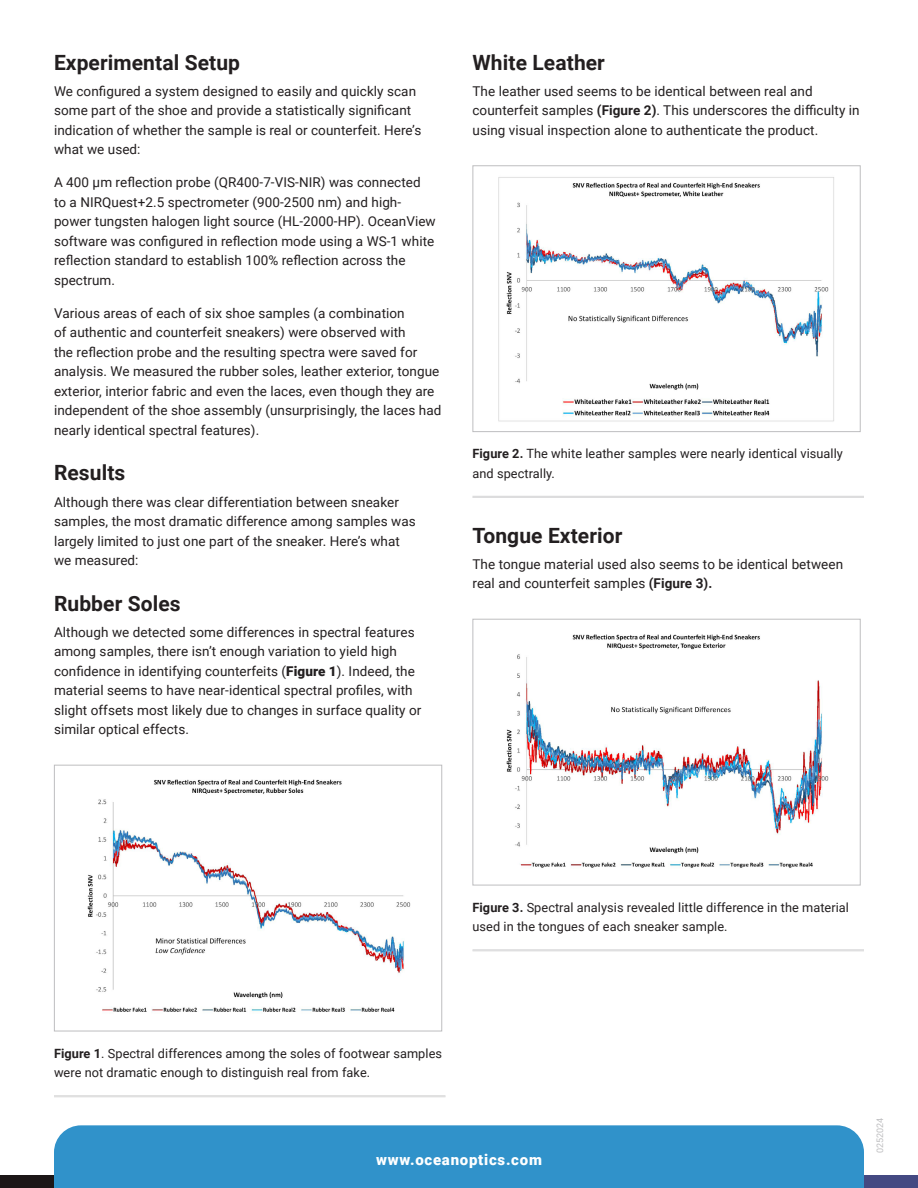
<style>
.page{position:relative;width:918px;height:1188px;background:#fff}
.page>*{position:absolute;margin:0;border:0;box-sizing:border-box;transform-origin:0 0}
.t1{font:700 21px "Roboto";letter-spacing:.005em;color:#231f20}
.t2{font:900 15px "Roboto";letter-spacing:.05em;color:#fff}
.t3{font:13.5px/19.5px "Roboto";letter-spacing:.005em;color:#231f20}
.t4{font:12.75px/19.5px "Roboto";letter-spacing:.005em;color:#231f20}
.t5{font:9px "Roboto";color:#bebec0}
.s1{font-weight:900}
.s2{font-weight:700}
</style>
<div class="page">
<hr style="left:54px;top:1095px;width:392px;height:2px;background:#dcdcdd">
<hr style="left:54px;top:1097px;width:392px;height:1px;background:#dcdcdd">
<img style="left:87px;top:779px;width:324px;height:233px">
<div style="left:54px;top:765px;width:388px;height:266px;border:1px solid #bebec0"></div>
<hr style="left:472px;top:496px;width:392px;height:1px;background:#dcdcdd">
<hr style="left:472px;top:497px;width:392px;height:1px;background:#dcdcdd">
<hr style="left:472px;top:949px;width:392px;height:2px;background:#dcdcdd">
<hr style="left:472px;top:951px;width:392px;height:1px;background:#dcdcdd">
<img style="left:498px;top:177px;width:336px;height:245px">
<div style="left:472px;top:165px;width:389px;height:267px;border:1px solid #bebec0"></div>
<img style="left:506px;top:634px;width:323px;height:234px">
<div style="left:472px;top:619px;width:389px;height:266px;border:1px solid #bebec0"></div>
<div style="left:0;top:1175px;width:918px;height:13px;background:#1c1617"></div>
<div style="left:694px;top:1175px;width:224px;height:13px;background:#444982"></div>
<div style="left:54px;top:1125px;width:810px;height:63px;background:#3092ca"></div>
<h1 class="t1" style="left:54px;top:48px;width:188px">Experimental Setup</h1>
<p class="t3" style="left:54px;top:81px;width:369px">We configured a system designed to easily and quickly scan some part of the shoe and provide a statistically significant indication of whether the sample is real or counterfeit. Here’s what we used:</p>
<p class="t3" style="left:54px;top:172px;width:383px">A 400 μm reflection probe (QR400-7-VIS-NIR) was connected to a NIRQuest+2.5 spectrometer (900-2500 nm) and high&shy;power tungsten halogen light source (HL-2000-HP). OceanView software was configured in reflection mode using a WS-1 white reflection standard to establish 100% reflection across the spectrum.</p>
<p class="t3" style="left:54px;top:303px;width:389px">Various areas of each of six shoe samples (a combination<br>of authentic and counterfeit sneakers) were observed with<br>the reflection probe and the resulting spectra were saved for analysis. We measured the rubber soles, leather exterior, tongue exterior, interior fabric and even the laces, even though they are independent of the shoe assembly (unsurprisingly, the laces had nearly identical spectral features).</p>
<h1 class="t1" style="left:54px;top:458px;width:73px">Results</h1>
<p class="t3" style="left:54px;top:492px;width:363px">Although there was clear differentiation between sneaker samples, the most dramatic difference among samples was largely limited to just one part of the sneaker. Here’s what we measured:</p>
<h1 class="t1" style="left:54px;top:588px;width:128px">Rubber Soles</h1>
<p class="t3" style="left:54px;top:622px;width:369px">Although we detected some differences in spectral features among samples, there isn’t enough variation to yield high confidence in identifying counterfeits (<span class="s1">Figure 1</span>). Indeed, the material seems to have near-identical spectral profiles, with slight offsets most likely due to changes in surface quality or similar optical effects.</p>
<h1 class="t1" style="left:472px;top:48px;width:134px">White Leather</h1>
<p class="t3" style="left:472px;top:81px;width:389px">The leather used seems to be identical between real and counterfeit samples <span class="s2">(Figure 2)</span>. This underscores the difficulty in using visual inspection alone to authenticate the product.</p>
<p class="t4" style="left:472px;top:443px;width:372px"><span class="s2">Figure 2.</span> The white leather samples were nearly identical visually and spectrally.</p>
<h1 class="t1" style="left:472px;top:521px;width:152px">Tongue Exterior</h1>
<p class="t3" style="left:472px;top:554px;width:372px">The tongue material used also seems to be identical between real and counterfeit samples <span class="s2">(Figure 3).</span></p>
<p class="t4" style="left:472px;top:897px;width:378px"><span class="s2">Figure 3.</span> Spectral analysis revealed little difference in the material used in the tongues of each sneaker sample.</p>
<p class="t4" style="left:54px;top:1043px;width:390px"><span class="s2">Figure 1</span>. Spectral differences among the soles of footwear samples were not dramatic enough to distinguish real from fake.</p>
<p class="t2" style="left:376px;top:1149px;width:167px">www.oceanoptics.com</p>
<p class="t5" style="left:874px;top:1153px;width:37px;rotate:-90deg">0252024</p>
</div>
